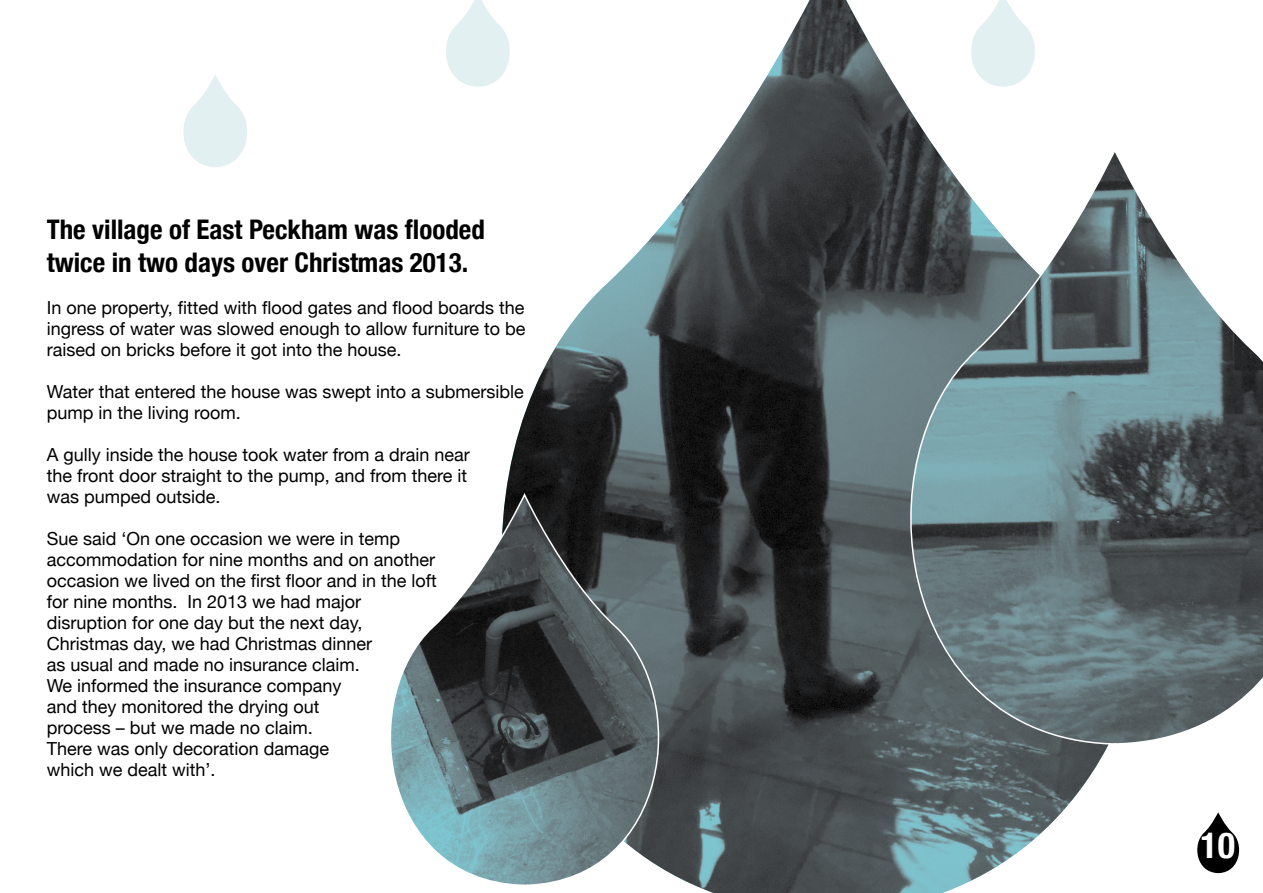
<style>
.page{position:relative;width:1263px;height:893px;background:#fff}
.page>*{position:absolute;margin:0;border:0;box-sizing:border-box;transform-origin:0 0}
.t1{font:700 condensed 36px "Helvetica Neue";color:#fff}
.t2{font:700 condensed 27px "Helvetica Neue";color:#000}
.t3{font:18px "Helvetica Neue";color:#000}
</style>
<div class="page">
<img style="left:505px;top:0;width:604px;height:893px">
<svg style="left:859px;top:150px;width:404px;height:595px;background:#728084"></svg>
<svg style="left:391px;top:495px;width:300px;height:392px"></svg>
<svg style="left:446px;top:0;width:71px;height:87px"></svg>
<svg style="left:183px;top:75px;width:64px;height:92px"></svg>
<svg style="left:963px;top:0;width:80px;height:87px"></svg>
<svg style="left:1197px;top:812px;width:43px;height:61px"></svg>
<p class="t2" style="left:47px;top:207px;width:440px">The village of East Peckham was flooded</p>
<p class="t2" style="left:47px;top:240px;width:423px">twice in two days over Christmas 2013.</p>
<p class="t3" style="left:47px;top:294px;width:479px">In one property, fitted with flood gates and flood boards the</p>
<p class="t3" style="left:47px;top:315px;width:480px">ingress of water was slowed enough to allow furniture to be</p>
<p class="t3" style="left:47px;top:336px;width:356px">raised on bricks before it got into the house.</p>
<p class="t3" style="left:47px;top:378px;width:479px">Water that entered the house was swept into a submersible</p>
<p class="t3" style="left:47px;top:399px;width:196px">pump in the living room.</p>
<p class="t3" style="left:47px;top:441px;width:425px">A gully inside the house took water from a drain near</p>
<p class="t3" style="left:47px;top:462px;width:422px">the front door straight to the pump, and from there it</p>
<p class="t3" style="left:47px;top:483px;width:175px">was pumped outside.</p>
<p class="t3" style="left:47px;top:525px;width:355px">Sue said ‘On one occasion we were in temp</p>
<p class="t3" style="left:47px;top:546px;width:390px">accommodation for nine months and on another</p>
<p class="t3" style="left:47px;top:567px;width:392px">occasion we lived on the first floor and in the loft</p>
<p class="t3" style="left:47px;top:588px;width:316px">for nine months. In 2013 we had major</p>
<p class="t3" style="left:47px;top:609px;width:317px">disruption for one day but the next day,</p>
<p class="t3" style="left:47px;top:630px;width:327px">Christmas day, we had Christmas dinner</p>
<p class="t3" style="left:47px;top:651px;width:315px">as usual and made no insurance claim.</p>
<p class="t3" style="left:47px;top:672px;width:296px">We informed the insurance company</p>
<p class="t3" style="left:47px;top:693px;width:274px">and they monitored the drying out</p>
<p class="t3" style="left:47px;top:714px;width:268px">process – but we made no claim.</p>
<p class="t3" style="left:47px;top:735px;width:284px">There was only decoration damage</p>
<p class="t3" style="left:47px;top:756px;width:170px">which we dealt with’.</p>
<p class="t1" style="left:1200px;top:816px;width:36px">10</p>
</div>
